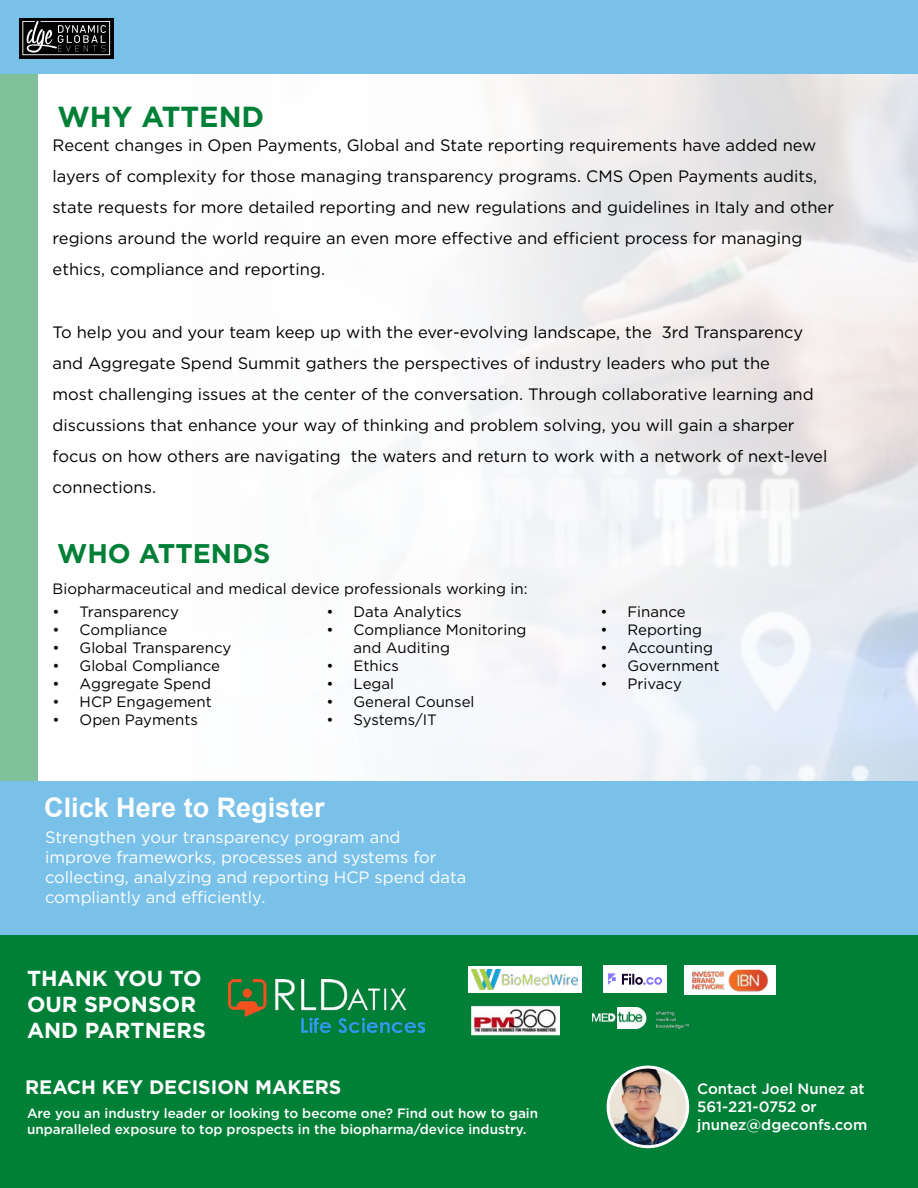
<style>
.page{position:relative;width:918px;height:1188px;background:#fff}
.page>*{position:absolute;margin:0;border:0;box-sizing:border-box;transform-origin:0 0}
.t1{font:700 28.95px "Gotham";color:#008037}
.t2{font:700 27px "Arial";color:#fff}
.t3{font:700 27px "Gotham";color:#008037}
.t4{font:700 21.75px/26.1px "Gotham";color:#fff}
.t5{font:700 19.5px "Gotham";color:#fff}
.t6{font:16.5px/31px "Gotham";color:#000}
.t7{font:16.5px/19.8px "Gotham";color:#fff}
.t8{font:15px/18px "Gotham";color:#000}
.t9{font:500 15px/18px "Gotham";color:#fff}
.t10{font:500 13.5px/16.2px "Gotham";color:#fff}
</style>
<div class="page">
<div style="left:0;top:40px;width:37px;height:982px;background:#80c09b"></div>
<div style="left:0;top:935px;width:918px;height:253px;background:#008037"></div>
<div style="left:0;top:781px;width:918px;height:153px;background:#79c1e9"></div>
<div style="left:0;top:0;width:918px;height:74px;background:#79c1e9"></div>
<img style="left:608px;top:1067px;width:80px;height:80px;border-radius:40px">
<div style="left:607px;top:1066px;width:82px;height:82px;border:3px solid #fff;border-radius:50%"></div>
<div style="left:19px;top:18px;width:95px;height:40px;background:linear-gradient(to right,#010101,#010101)"></div>
<svg style="left:22px;top:21px;width:88px;height:34px;background:#3c3c3c"></svg>
<div style="left:469px;top:966px;width:113px;height:27px;background:#fff"></div>
<img style="left:471px;top:970px;width:106px;height:20px">
<img style="left:684px;top:965px;width:92px;height:30px">
<div style="left:604px;top:965px;width:63px;height:27px;background:#fff"></div>
<svg style="left:608px;top:973px;width:8px;height:12px"></svg>
<svg style="left:622px;top:974px;width:40px;height:11px"></svg>
<img style="left:593px;top:1007px;width:96px;height:22px">
<img style="left:229px;top:979px;width:196px;height:54px">
<img style="left:472px;top:1005px;width:87px;height:31px">
<h1 class="t1" style="left:57px;top:97px;width:208px">WHY ATTEND</h1>
<p class="t6" style="left:53px;top:129px;width:783px">Recent changes in Open Payments, Global and State reporting requirements have added new layers of complexity for those managing transparency programs. CMS Open Payments audits, state requests for more detailed reporting and new regulations and guidelines in Italy and other regions around the world require an even more effective and efficient process for managing ethics, compliance and reporting.</p>
<p class="t6" style="left:53px;top:316px;width:776px">To help you and your team keep up with the ever-evolving landscape, the 3rd Transparency and Aggregate Spend Summit gathers the perspectives of industry leaders who put the<br>most challenging issues at the center of the conversation. Through collaborative learning and discussions that enhance your way of thinking and problem solving, you will gain a sharper focus on how others are navigating the waters and return to work with a network of next-level connections.</p>
<h2 class="t3" style="left:57px;top:536px;width:215px">WHO ATTENDS</h2>
<p class="t8" style="left:53px;top:579px;width:476px">Biopharmaceutical and medical device professionals working in:</p>
<p class="t8" style="left:53px;top:603px;width:128px">• Transparency</p>
<p class="t8" style="left:53px;top:621px;width:116px">• Compliance</p>
<p class="t8" style="left:53px;top:639px;width:180px">• Global Transparency</p>
<p class="t8" style="left:53px;top:657px;width:169px">• Global Compliance</p>
<p class="t8" style="left:53px;top:675px;width:160px">• Aggregate Spend</p>
<p class="t8" style="left:53px;top:693px;width:161px">• HCP Engagement</p>
<p class="t8" style="left:53px;top:711px;width:147px">• Open Payments</p>
<p class="t8" style="left:327px;top:603px;width:137px">• Data Analytics</p>
<p class="t8" style="left:354px;top:621px;width:175px;text-indent:-27px">• Compliance Monitoring and Auditing</p>
<p class="t8" style="left:327px;top:657px;width:74px">• Ethics</p>
<p class="t8" style="left:327px;top:675px;width:69px">• Legal</p>
<p class="t8" style="left:327px;top:693px;width:149px">• General Counsel</p>
<p class="t8" style="left:327px;top:711px;width:112px">• Systems/IT</p>
<h2 class="t2" style="left:44px;top:789px;width:282px">Click Here to Register</h2>
<p class="t7" style="left:45px;top:827px;width:423px">Strengthen your transparency program and improve frameworks, processes and systems for collecting, analyzing and reporting HCP spend data compliantly and efficiently.</p>
<h3 class="t4" style="left:27px;top:966px;width:180px">THANK YOU TO<br>OUR SPONSOR<br>AND PARTNERS</h3>
<p class="t5" style="left:25px;top:1074px;width:318px">REACH KEY DECISION MAKERS</p>
<p class="t10" style="left:27px;top:1105px;width:513px">Are you an industry leader or looking to become one? Find out how to gain unparalleled exposure to top prospects in the biopharma/device industry.</p>
<p class="t8" style="left:600px;top:603px;width:87px">• Finance</p>
<p class="t8" style="left:600px;top:621px;width:103px">• Reporting</p>
<p class="t8" style="left:600px;top:639px;width:114px">• Accounting</p>
<p class="t8" style="left:600px;top:657px;width:120px">• Government</p>
<p class="t8" style="left:600px;top:675px;width:83px">• Privacy</p>
<p class="t9" style="left:697px;top:1079px;width:172px">Contact Joel Nunez at<br>561-221-0752 or jnunez@dgeconfs.com</p>
</div>
